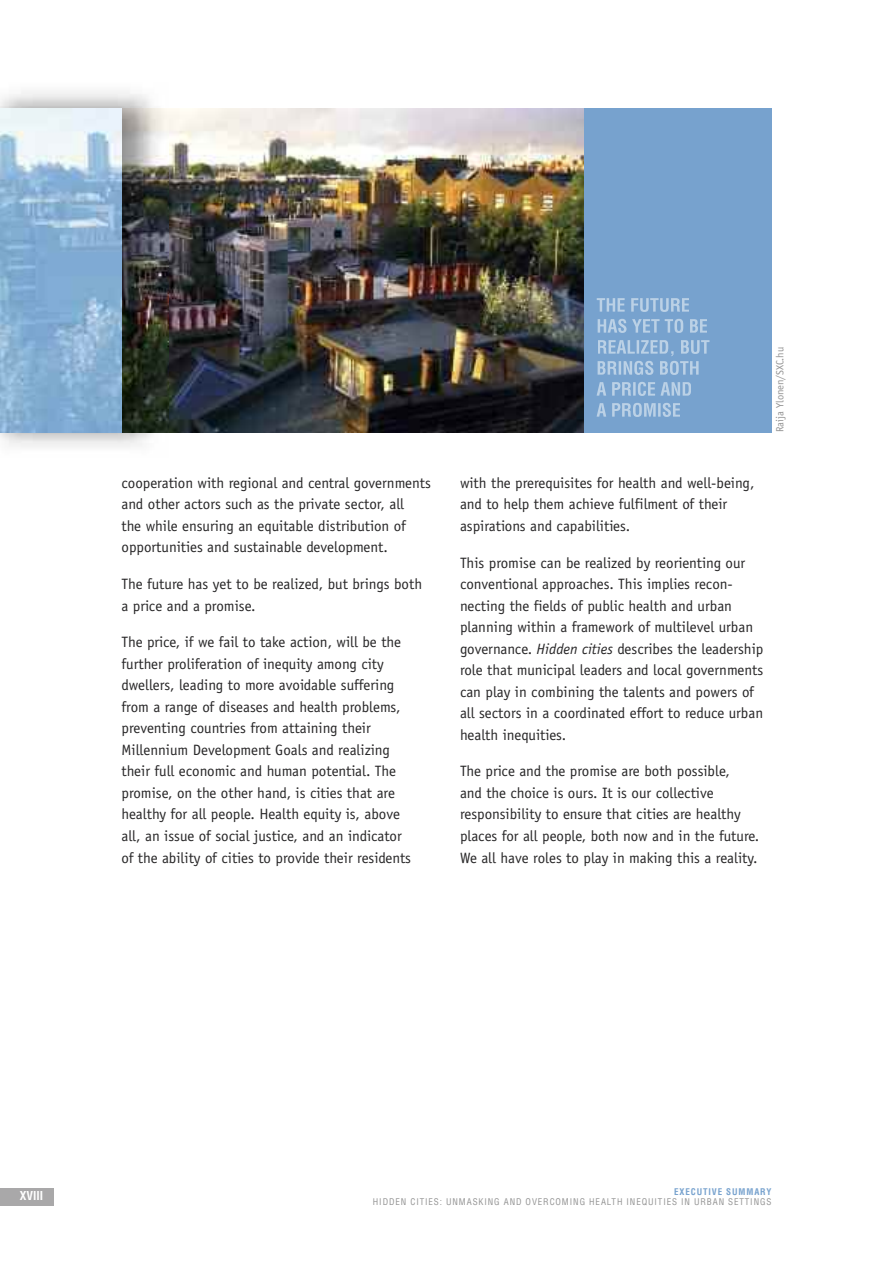
<style>
.page{position:relative;width:893px;height:1263px;background:#fff}
.page>*{position:absolute;margin:0;border:0;box-sizing:border-box;transform-origin:0 0}
.t1{font:15px/21.5px "Officina Sans";color:#272627}
.t2{font:700 condensed 12px "Helvetica";color:#fff}
.t3{font:10.5px "Officina Sans";color:#939393}
.t4{font:condensed 9px "Helvetica";letter-spacing:.1em;color:#939393}
.t5{font:700 condensed 9px "Helvetica";letter-spacing:.1em;color:#77a2ce}
.s1{font-style:italic}
</style>
<div class="page">
<div style="left:0;top:1188px;width:54px;height:18px;background:#a9a8a9"></div>
<img style="left:169px;top:108px;width:415px;height:324px">
<img style="left:0;top:91px;width:169px;height:356px">
<img style="left:122px;top:108px;width:47px;height:324px">
<img style="left:0;top:108px;width:122px;height:324px">
<div style="left:584px;top:108px;width:187px;height:324px;background:#77a2ce"></div>
<svg style="left:597px;top:298px;width:92px;height:14px"></svg>
<svg style="left:598px;top:319px;width:109px;height:14px"></svg>
<svg style="left:598px;top:340px;width:111px;height:35px"></svg>
<svg style="left:597px;top:382px;width:94px;height:14px"></svg>
<svg style="left:597px;top:403px;width:83px;height:14px"></svg>
<p class="t1" style="left:121px;top:473px;width:311px">cooperation with regional and central governments and other actors such as the private sector, all<br>the while ensuring an equitable distribution of opportunities and sustainable development.</p>
<p class="t1" style="left:121px;top:574px;width:302px">The future has yet to be realized, but brings both a price and a promise.</p>
<p class="t1" style="left:121px;top:633px;width:291px">The price, if we fail to take action, will be the further proliferation of inequity among city dwellers, leading to more avoidable suffering from a range of diseases and health problems, preventing countries from attaining their Millennium Development Goals and realizing their full economic and human potential. The promise, on the other hand, is cities that are healthy for all people. Health equity is, above all, an issue of social justice, and an indicator of the ability of cities to provide their residents</p>
<p class="t3" style="left:776px;top:432px;width:87px;rotate:-90deg">Raija Ylonen/SXC.hu</p>
<p class="t1" style="left:460px;top:473px;width:296px">with the prerequisites for health and well-being, and to help them achieve fulfilment of their aspirations and capabilities.</p>
<p class="t1" style="left:460px;top:553px;width:305px">This promise can be realized by reorienting our conventional approaches. This implies recon&shy;necting the fields of public health and urban planning within a framework of multilevel urban governance. <span class="s1">Hidden cities</span> describes the leadership role that municipal leaders and local governments can play in combining the talents and powers of all sectors in a coordinated effort to reduce urban health inequities.</p>
<p class="t1" style="left:460px;top:762px;width:301px">The price and the promise are both possible,<br>and the choice is ours. It is our collective responsibility to ensure that cities are healthy places for all people, both now and in the future.<br>We all have roles to play in making this a reality.</p>
<p class="t2" style="left:20px;top:1189px;width:25px">XVIII</p>
<p class="t5" style="left:674px;top:1186px;width:99px">EXECUTIVE SUMMARY</p>
<p class="t4" style="left:373px;top:1197px;width:400px">HIDDEN CITIES: UNMASKING AND OVERCOMING HEALTH INEQUITIES IN URBAN SETTINGS</p>
</div>
